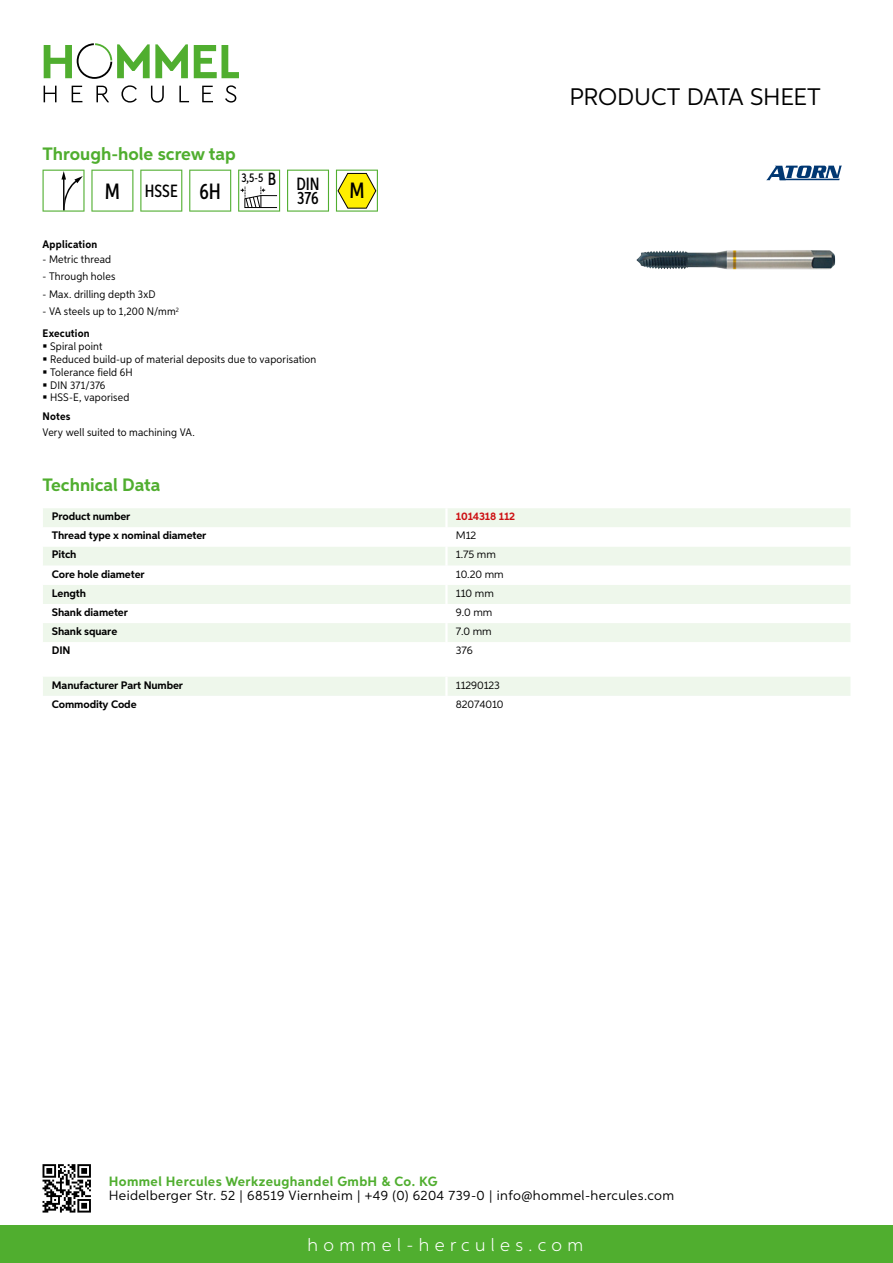
<style>
.page{position:relative;width:893px;height:1263px;background:#fff}
.page>*{position:absolute;margin:0;border:0;box-sizing:border-box;transform-origin:0 0}
.t1{font:24px "Aspira";letter-spacing:-.01em;color:#000}
.t2{font:500 22.2px "Aspira XX Nar";color:#000}
.t3{font:700 18px "Aspira";color:#50ae2f}
.t4{font:300 18px "Aspira";letter-spacing:.3em;color:#fff}
.t5{font:500 17.85px "Aspira XX Nar";color:#000}
.t6{font:13.5px "Aspira";letter-spacing:.03em;color:#000}
.t7{font:700 13.5px "Aspira";letter-spacing:.03em;color:#50ae2f}
.t8{font:500 12.6px "Aspira XX Nar";color:#000}
.t9{font:10.95px/12.8px "Aspira Nar";letter-spacing:.015em;color:#000}
.t10{font:700 10.95px "Aspira";letter-spacing:-.01em;color:#000}
.t11{font:10.95px "Aspira";letter-spacing:-.01em;color:#000}
.t12{font:700 10.95px "Aspira Nar";letter-spacing:.015em;color:#000}
.t13{font:700 10.95px "Aspira";letter-spacing:-.01em;color:#cd1013}
.s1{font-size:22.2px}
.s2{font-size:17.85px}
.s3{font-weight:700}
</style>
<div class="page">
<div style="left:0;top:1226px;width:893px;height:37px;background:#50ae2f"></div>
<svg style="left:43px;top:1164px;width:48px;height:48px"></svg>
<svg style="left:194px;top:45px;width:45px;height:33px"></svg>
<svg style="left:44px;top:43px;width:144px;height:36px"></svg>
<svg style="left:44px;top:86px;width:13px;height:16px"></svg>
<svg style="left:72px;top:86px;width:10px;height:16px"></svg>
<svg style="left:96px;top:86px;width:13px;height:16px"></svg>
<svg style="left:121px;top:85px;width:16px;height:18px"></svg>
<svg style="left:151px;top:86px;width:13px;height:17px"></svg>
<svg style="left:179px;top:86px;width:10px;height:16px"></svg>
<svg style="left:202px;top:86px;width:11px;height:16px"></svg>
<svg style="left:225px;top:85px;width:11px;height:18px"></svg>
<div style="left:43px;top:508px;width:807px;height:19px;background:#eef7eb"></div>
<svg style="left:43px;top:547px;width:807px;height:95px;fill:#eef7eb"></svg>
<hr style="left:445px;top:508px;width:3px;height:19px;background:#fff">
<hr style="left:445px;top:546px;width:3px;height:20px;background:#fff">
<hr style="left:445px;top:566px;width:3px;height:19px;background:#fff">
<hr style="left:445px;top:585px;width:3px;height:19px;background:#fff">
<hr style="left:445px;top:604px;width:3px;height:19px;background:#fff">
<hr style="left:445px;top:623px;width:3px;height:19px;background:#fff">
<div style="left:43px;top:677px;width:807px;height:19px;background:#eef7eb"></div>
<svg style="left:43px;top:170px;width:42px;height:42px"></svg>
<svg style="left:91px;top:170px;width:42px;height:42px"></svg>
<svg style="left:140px;top:170px;width:42px;height:42px"></svg>
<svg style="left:189px;top:170px;width:42px;height:42px"></svg>
<svg style="left:238px;top:170px;width:42px;height:42px"></svg>
<svg style="left:287px;top:170px;width:42px;height:42px"></svg>
<svg style="left:336px;top:170px;width:42px;height:42px"></svg>
<img style="left:636px;top:250px;width:199px;height:20px">
<svg style="left:766px;top:166px;width:76px;height:14px"></svg>
<h3 class="t3" style="left:43px;top:142px;width:195px">Through-hole screw tap</h3>
<h3 class="t5" style="left:105px;top:180px;width:118px"><span class="s1">M</span> HSSE <span class="s1">6H</span></h3>
<p class="t8" style="left:241px;top:169px;width:80px">3,5-5 <span class="s2">B DIN</span></p>
<h3 class="t5" style="left:297px;top:187px;width:23px">376</h3>
<p class="t12" style="left:43px;top:237px;width:56px">Application</p>
<p class="t9" style="left:43px;top:252px;width:70px">- Metric thread</p>
<p class="t9" style="left:43px;top:270px;width:74px">- Through holes</p>
<p class="t9" style="left:43px;top:287px;width:114px">- Max. drilling depth 3xD</p>
<p class="t9" style="left:43px;top:300px;width:138px;line-height:22.2px">- VA steels up to 1,200 N/mm<sup>2<br></sup><span class="s3">Execution</span></p>
<p class="t9" style="left:50px;top:340px;width:268px">Spiral point<br>Reduced build-up of material deposits due to vaporisation<br>Tolerance field 6H<br>DIN 371/376<br>HSS-E, vaporised</p>
<p class="t12" style="left:43px;top:410px;width:29px">Notes</p>
<p class="t9" style="left:43px;top:425px;width:154px">Very well suited to machining VA.</p>
<h2 class="t2" style="left:349px;top:177px;width:17px">M</h2>
<h3 class="t3" style="left:43px;top:474px;width:120px">Technical Data</h3>
<p class="t10" style="left:52px;top:510px;width:80px">Product number</p>
<p class="t13" style="left:456px;top:510px;width:61px">1014318 112</p>
<p class="t10" style="left:52px;top:529px;width:156px">Thread type x nominal diameter</p>
<p class="t11" style="left:456px;top:529px;width:22px">M12</p>
<p class="t10" style="left:52px;top:548px;width:26px">Pitch</p>
<p class="t11" style="left:456px;top:548px;width:42px">1.75 mm</p>
<p class="t10" style="left:52px;top:567px;width:94px">Core hole diameter</p>
<p class="t11" style="left:456px;top:567px;width:49px">10.20 mm</p>
<p class="t10" style="left:52px;top:586px;width:36px">Length</p>
<p class="t11" style="left:456px;top:586px;width:40px">110 mm</p>
<p class="t10" style="left:52px;top:605px;width:78px">Shank diameter</p>
<p class="t11" style="left:456px;top:605px;width:38px">9.0 mm</p>
<p class="t10" style="left:52px;top:624px;width:67px">Shank square</p>
<p class="t11" style="left:456px;top:624px;width:37px">7.0 mm</p>
<p class="t10" style="left:52px;top:644px;width:20px">DIN</p>
<p class="t11" style="left:456px;top:644px;width:18px">376</p>
<p class="t10" style="left:52px;top:678px;width:133px">Manufacturer Part Number</p>
<p class="t11" style="left:456px;top:678px;width:46px">11290123</p>
<p class="t10" style="left:52px;top:697px;width:86px">Commodity Code</p>
<p class="t11" style="left:456px;top:697px;width:49px">82074010</p>
<h1 class="t1" style="left:569px;top:82px;width:253px">Product data sh eet</h1>
<p class="t7" style="left:109px;top:1172px;width:330px">Hommel Hercules Werkzeughandel GmbH &amp; Co. KG</p>
<p class="t6" style="left:109px;top:1187px;width:567px">Heidelberger Str. 52 | 68519 Viernheim | +49 (0) 6204 739-0 | info@hommel-hercules.com</p>
<h3 class="t4" style="left:307px;top:1234px;width:277px">hommel-hercules.com</h3>
</div>
